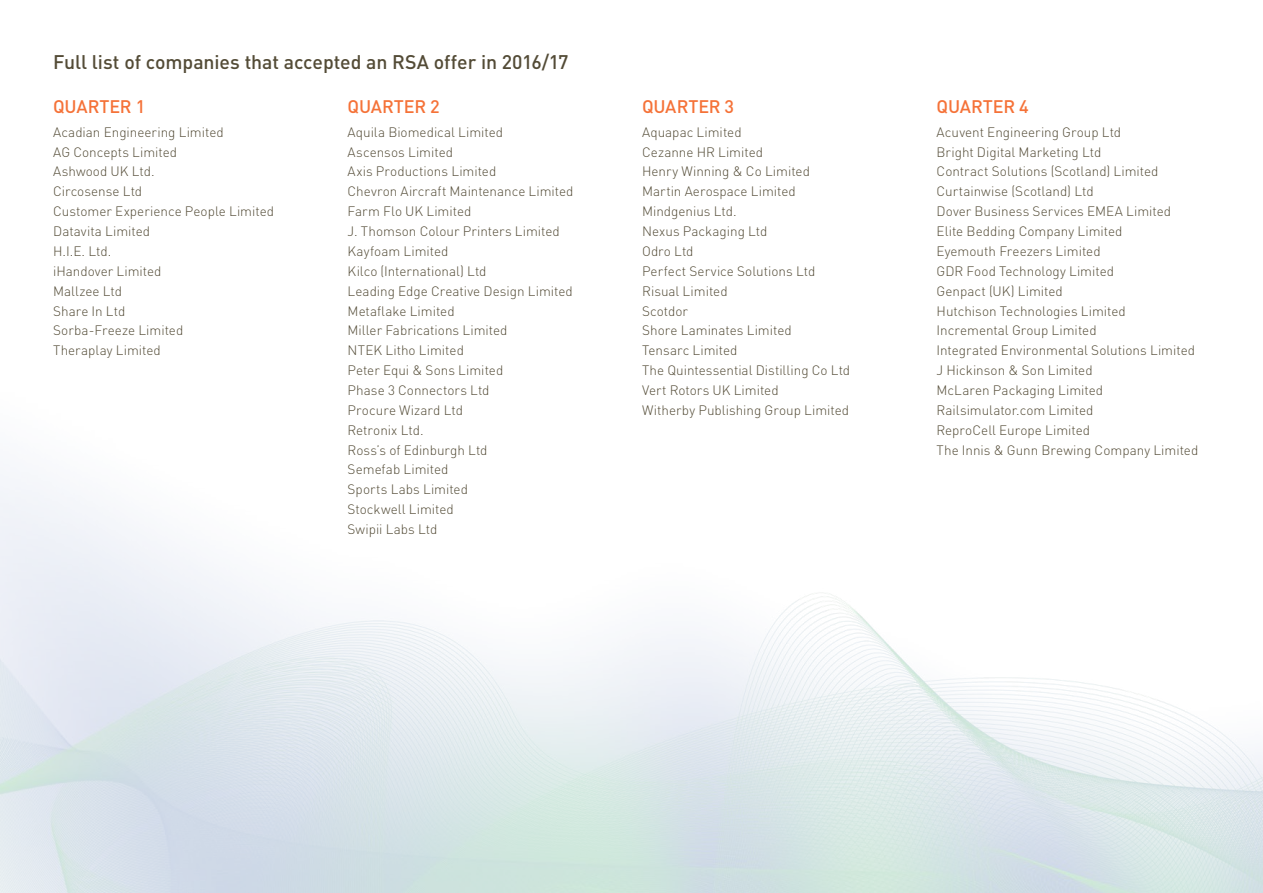
<style>
.page{position:relative;width:1263px;height:893px;background:#fff}
.page>*{position:absolute;margin:0;border:0;box-sizing:border-box;transform-origin:0 0}
.t1{font:500 19.5px "DIN";letter-spacing:-.005em;color:#534b36}
.t2{font:500 18px "DIN";letter-spacing:-.01em;color:#f57238}
.t3{font:300 13.5px/19.8px "DIN";color:#534b36}
</style>
<div class="page">
<img style="left:0;top:474px;width:1263px;height:418px">
<h1 class="t1" style="left:53px;top:50px;width:517px">Full list of companies that accepted an RSA offer in 2016/17</h1>
<h2 class="t2" style="left:53px;top:95px;width:94px">QUARTER 1</h2>
<p class="t3" style="left:53px;top:122px;width:222px">Acadian Engineering Limited<br>AG Concepts Limited<br>Ashwood UK Ltd.<br>Circosense Ltd<br>Customer Experience People Limited<br>Datavita Limited<br>H.I.E. Ltd.<br>iHandover Limited<br>Mallzee Ltd<br>Share In Ltd<br>Sorba-Freeze Limited<br>Theraplay Limited</p>
<h2 class="t2" style="left:348px;top:95px;width:94px">QUARTER 2</h2>
<p class="t3" style="left:348px;top:122px;width:227px">Aquila Biomedical Limited<br>Ascensos Limited<br>Axis Productions Limited<br>Chevron Aircraft Maintenance Limited<br>Farm Flo UK Limited<br>J. Thomson Colour Printers Limited<br>Kayfoam Limited<br>Kilco (International) Ltd<br>Leading Edge Creative Design Limited<br>Metaflake Limited<br>Miller Fabrications Limited<br>NTEK Litho Limited<br>Peter Equi &amp; Sons Limited<br>Phase 3 Connectors Ltd<br>Procure Wizard Ltd<br>Retronix Ltd.<br>Ross’s of Edinburgh Ltd<br>Semefab Limited<br>Sports Labs Limited<br>Stockwell Limited<br>Swipii Labs Ltd</p>
<h2 class="t2" style="left:642px;top:95px;width:94px">QUARTER 3</h2>
<p class="t3" style="left:642px;top:122px;width:210px">Aquapac Limited<br>Cezanne HR Limited<br>Henry Winning &amp; Co Limited<br>Martin Aerospace Limited<br>Mindgenius Ltd.<br>Nexus Packaging Ltd<br>Odro Ltd<br>Perfect Service Solutions Ltd<br>Risual Limited<br>Scotdor<br>Shore Laminates Limited<br>Tensarc Limited<br>The Quintessential Distilling Co Ltd<br>Vert Rotors UK Limited<br>Witherby Publishing Group Limited</p>
<h2 class="t2" style="left:936px;top:95px;width:94px">QUARTER 4</h2>
<p class="t3" style="left:936px;top:122px;width:263px">Acuvent Engineering Group Ltd<br>Bright Digital Marketing Ltd<br>Contract Solutions (Scotland) Limited<br>Curtainwise (Scotland) Ltd<br>Dover Business Services EMEA Limited<br>Elite Bedding Company Limited<br>Eyemouth Freezers Limited<br>GDR Food Technology Limited<br>Genpact (UK) Limited<br>Hutchison Technologies Limited<br>Incremental Group Limited<br>Integrated Environmental Solutions Limited<br>J Hickinson &amp; Son Limited<br>McLaren Packaging Limited<br>Railsimulator.com Limited<br>ReproCell Europe Limited<br>The Innis &amp; Gunn Brewing Company Limited</p>
</div>
